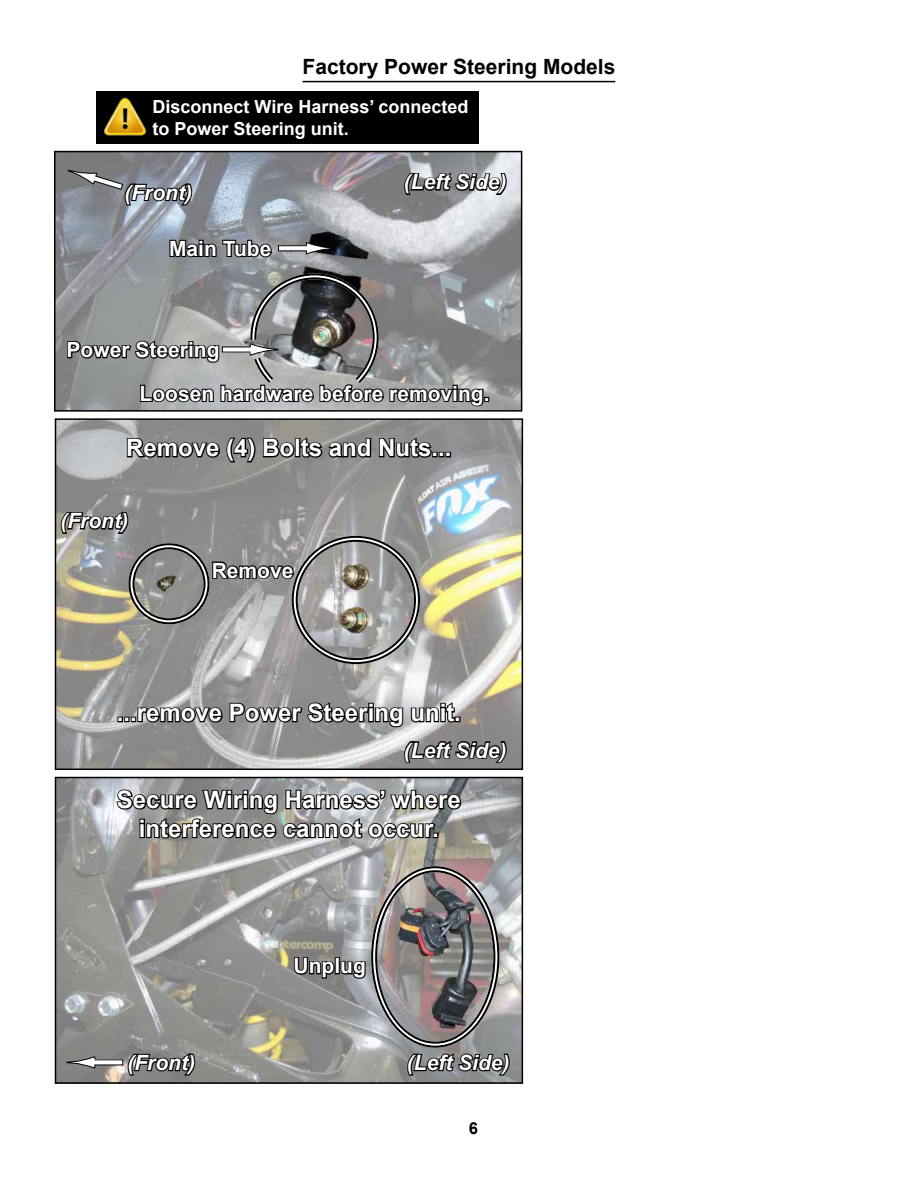
<style>
.page{position:relative;width:918px;height:1188px;background:#fff}
.page>*{position:absolute;margin:0;border:0;box-sizing:border-box;transform-origin:0 0}
.t1{font:700 24px/28.8px "Arial";color:#fff;text-align:center}
.t2{font:700 21px/43.7px "Arial";color:#fff}
.t3{font:italic 700 21px "Arial";color:#fff}
.t4{font:700 21px "Arial";color:#000}
.t5{font:700 18px/21.6px "Arial";color:#fff}
.t6{font:700 16.5px "Arial";color:#000}
</style>
<div class="page">
<img style="left:58px;top:421px;width:462px;height:346px">
<div style="left:55px;top:418px;width:468px;height:352px;border:2px solid #000"></div>
<svg style="left:211px;top:560px;width:84px;height:21px;background:#484848"></svg>
<div style="left:292px;top:536px;width:128px;height:128px;border:6px solid #fff;border-radius:50%"></div>
<div style="left:296px;top:540px;width:120px;height:120px;border:2px solid #000101;border-radius:50%"></div>
<div style="left:129px;top:543px;width:81px;height:81px;border:6px solid #fff;border-radius:50%"></div>
<div style="left:129px;top:543px;width:81px;height:81px;border:2px solid #000101;border-radius:50%"></div>
<div style="left:133px;top:547px;width:73px;height:73px;border:2px solid #000101;border-radius:50%"></div>
<svg style="left:403px;top:738px;width:105px;height:26px;background:#4f4f4f"></svg>
<svg style="left:59px;top:509px;width:71px;height:26px;background:#585755"></svg>
<svg style="left:126px;top:425px;width:246px;height:39px;background:#696967"></svg>
<svg style="left:378px;top:425px;width:73px;height:34px;background:#646463"></svg>
<svg style="left:117px;top:690px;width:343px;height:39px;background:#7a7a7a"></svg>
<img style="left:58px;top:780px;width:462px;height:301px">
<div style="left:55px;top:777px;width:468px;height:307px;border:2px solid #000"></div>
<svg style="left:406px;top:1051px;width:105px;height:26px;background:#4f5051"></svg>
<svg style="left:126px;top:1051px;width:71px;height:26px;background:#4f4f4d"></svg>
<svg style="left:115px;top:787px;width:348px;height:53px;background:#676868"></svg>
<div style="left:371px;top:866px;width:128px;height:182px;border:6px solid #fff;border-radius:50%"></div>
<div style="left:94px;top:1060px;width:29px;height:5px;background:#fff"></div>
<svg style="left:66px;top:1056px;width:30px;height:13px"></svg>
<svg style="left:293px;top:956px;width:74px;height:25px;background:#4f4f4f"></svg>
<hr style="left:303px;top:81px;width:312px;height:1px;background:#000">
<div style="left:96px;top:91px;width:382px;height:53px;background:#000"></div>
<img style="left:104px;top:97px;width:43px;height:39px">
<img style="left:57px;top:154px;width:462px;height:255px">
<div style="left:54px;top:151px;width:468px;height:261px;border:2px solid #000"></div>
<svg style="left:403px;top:170px;width:105px;height:26px;background:#5d5e60"></svg>
<svg style="left:68px;top:165px;width:126px;height:42px;background:#767980"></svg>
<svg style="left:168px;top:226px;width:105px;height:34px;background:#606468"></svg>
<div style="left:278px;top:246px;width:29px;height:5px;background:#fff"></div>
<div style="left:278px;top:245px;width:29px;height:6px;border:1px solid #000"></div>
<svg style="left:306px;top:242px;width:29px;height:13px"></svg>
<svg style="left:66px;top:270px;width:423px;height:138px;background:#828383"></svg>
<p class="t4" style="left:303px;top:53px;width:314px">Factory Power Steering Models</p>
<p class="t5" style="left:153px;top:97px;width:317px">Disconnect Wire Harness’ connected to Power Steering unit.</p>
<p class="t3" style="left:404px;top:168px;width:104px">(Left Side)</p>
<p class="t3" style="left:124px;top:179px;width:69px">(Front)</p>
<p class="t2" style="left:169px;top:227px;width:104px">Main Tube</p>
<p class="t2" style="left:140px;top:329px;width:352px;text-indent:-73px">Power Steering<br>Loosen hardware before removing.</p>
<p class="t1" style="left:126px;top:434px;width:327px">Remove (4) Bolts and Nuts...</p>
<p class="t3" style="left:60px;top:507px;width:69px">(Front)</p>
<p class="t2" style="left:212px;top:549px;width:83px">Remove</p>
<p class="t1" style="left:117px;top:699px;width:346px">...remove Power Steering unit.</p>
<p class="t3" style="left:404px;top:736px;width:104px">(Left Side)</p>
<p class="t1" style="left:117px;top:786px;width:345px">Secure Wiring Harness’ where interference cannot occur.</p>
<p class="t2" style="left:294px;top:945px;width:74px">Unplug</p>
<p class="t3" style="left:127px;top:1049px;width:69px">(Front)</p>
<p class="t3" style="left:407px;top:1049px;width:104px">(Left Side)</p>
<p class="t6" style="left:469px;top:1117px;width:11px">6</p>
</div>
